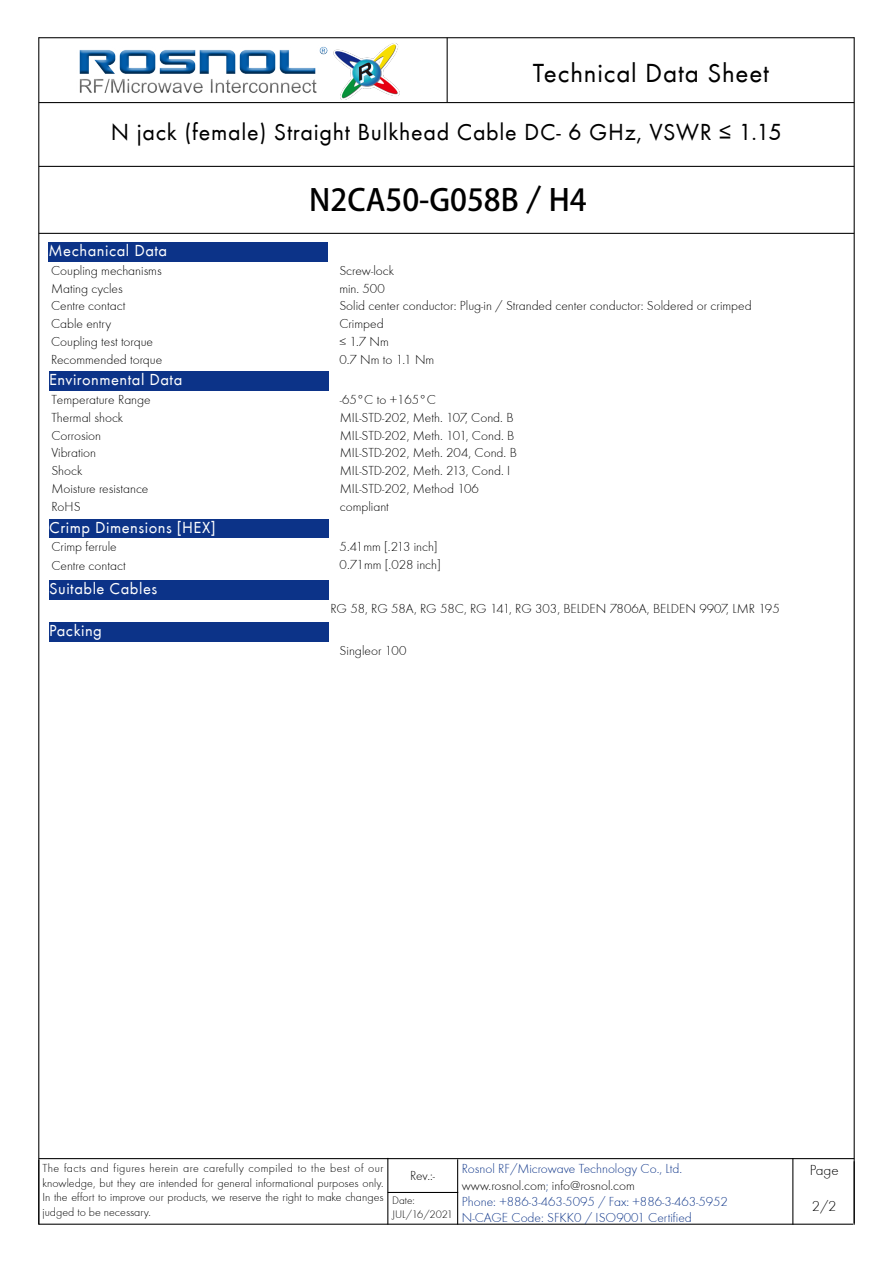
<style>
.page{position:relative;width:893px;height:1263px;background:#fff}
.page>*{position:absolute;margin:0;border:0;box-sizing:border-box;transform-origin:0 0}
.t1{font:700 30px "Adobe Fan Heiti Std";color:#000}
.t2{font:27px "Futura T";letter-spacing:.03em;color:#000}
.t3{font:24px "Futura T";letter-spacing:.03em;color:#000}
.t4{font:16.5px "Futura T";letter-spacing:.03em;color:#fff}
.t5{font:15px "Futura T Ligh";color:#000}
.t6{font:13.5px "Futura T Ligh";color:#000}
.t7{font:13.5px/16.2px "Futura T Ligh";color:#0c3388}
.t8{font:12px/14.4px "Futura T Ligh";color:#000;text-align:justify}
.t9{font:11.25px/13.5px "Futura T Ligh";color:#000}
.s1{color:#000}
</style>
<div class="page">
<hr style="left:38px;top:1160px;width:1px;height:65px;background:#000">
<hr style="left:39px;top:37px;width:815px;height:1px;background:#000">
<hr style="left:39px;top:1158px;width:815px;height:1px;background:#000">
<hr style="left:38px;top:37px;width:1px;height:1187px;background:#000">
<hr style="left:854px;top:37px;width:1px;height:1186px;background:#000">
<hr style="left:39px;top:1224px;width:814px;height:1px;background:#000">
<hr style="left:854px;top:1161px;width:1px;height:64px;background:#000">
<hr style="left:792px;top:1158px;width:1px;height:67px;background:#000">
<hr style="left:387px;top:1158px;width:1px;height:66px;background:#000">
<hr style="left:388px;top:1192px;width:70px;height:1px;background:#000">
<hr style="left:457px;top:1159px;width:1px;height:65px;background:#000">
<hr style="left:39px;top:166px;width:815px;height:1px;background:#000">
<hr style="left:39px;top:102px;width:815px;height:1px;background:#000">
<hr style="left:447px;top:38px;width:1px;height:64px;background:#000">
<hr style="left:39px;top:233px;width:815px;height:1px;background:#000">
<img style="left:79px;top:43px;width:321px;height:57px">
<div style="left:49px;top:242px;width:279px;height:20px;background:#0c3388"></div>
<div style="left:49px;top:371px;width:279px;height:20px;background:#0c3388"></div>
<div style="left:49px;top:622px;width:279px;height:19px;background:#0c3388"></div>
<div style="left:49px;top:580px;width:279px;height:20px;background:#0c3388"></div>
<div style="left:49px;top:520px;width:279px;height:18px;background:#0c3388"></div>
<h2 class="t2" style="left:533px;top:58px;width:238px">Technical Data Sheet</h2>
<h3 class="t3" style="left:111px;top:119px;width:673px">N jack (female) Straight Bulkhead Cable DC- 6 GHz, VSWR ≤ 1.15</h3>
<h1 class="t1" style="left:309px;top:182px;width:279px">N2CA50-G058B／H4</h1>
<p class="t4" style="left:49px;top:241px;width:120px">Mechanical Data</p>
<p class="t6" style="left:51px;top:263px;width:112px">Coupling mechanisms</p>
<p class="t6" style="left:339px;top:263px;width:56px">Screw-lock</p>
<p class="t6" style="left:51px;top:281px;width:73px">Mating cycles</p>
<p class="t6" style="left:339px;top:281px;width:47px">min. 500</p>
<p class="t6" style="left:51px;top:299px;width:76px">Centre contact</p>
<p class="t6" style="left:339px;top:299px;width:414px">Solid center conductor: Plug-in / Stranded center conductor: Soldered or crimped</p>
<p class="t6" style="left:51px;top:316px;width:62px">Cable entry</p>
<p class="t6" style="left:339px;top:316px;width:46px">Crimped</p>
<p class="t6" style="left:51px;top:334px;width:104px">Coupling test torque</p>
<p class="t6" style="left:339px;top:334px;width:51px">≤ 1.7 Nm</p>
<p class="t6" style="left:51px;top:352px;width:113px">Recommended torque</p>
<p class="t6" style="left:339px;top:352px;width:96px">0.7 Nm to 1.1 Nm</p>
<p class="t4" style="left:49px;top:370px;width:135px">Environmental Data</p>
<p class="t6" style="left:51px;top:392px;width:101px">Temperature Range</p>
<p class="t6" style="left:340px;top:392px;width:97px">-65°C to +165°C</p>
<p class="t6" style="left:51px;top:410px;width:73px">Thermal shock</p>
<p class="t6" style="left:340px;top:410px;width:175px">MIL-STD-202, Meth. 107, Cond. B</p>
<p class="t6" style="left:51px;top:428px;width:51px">Corrosion</p>
<p class="t6" style="left:340px;top:428px;width:176px">MIL-STD-202, Meth. 101, Cond. B</p>
<p class="t6" style="left:51px;top:446px;width:46px">Vibration</p>
<p class="t6" style="left:340px;top:446px;width:179px">MIL-STD-202, Meth. 204, Cond. B</p>
<p class="t6" style="left:51px;top:463px;width:33px">Shock</p>
<p class="t6" style="left:340px;top:463px;width:172px">MIL-STD-202, Meth. 213, Cond. I</p>
<p class="t6" style="left:51px;top:481px;width:99px">Moisture resistance</p>
<p class="t6" style="left:340px;top:481px;width:140px">MIL-STD-202, Method 106</p>
<p class="t6" style="left:51px;top:499px;width:31px">RoHS</p>
<p class="t6" style="left:340px;top:499px;width:51px">compliant</p>
<p class="t4" style="left:49px;top:519px;width:168px">Crimp Dimensions [HEX]</p>
<p class="t6" style="left:51px;top:540px;width:67px">Crimp ferrule</p>
<p class="t6" style="left:340px;top:540px;width:100px">5.41mm [.213 inch]</p>
<p class="t6" style="left:51px;top:558px;width:76px">Centre contact</p>
<p class="t6" style="left:340px;top:557px;width:103px">0.71mm [.028 inch]</p>
<p class="t6" style="left:330px;top:602px;width:451px">RG 58, RG 58A, RG 58C, RG 141, RG 303, BELDEN 7806A, BELDEN 9907, LMR 195</p>
<p class="t4" style="left:49px;top:579px;width:109px">Suitable Cables</p>
<p class="t4" style="left:49px;top:621px;width:54px">Packing</p>
<p class="t6" style="left:340px;top:643px;width:68px">Singleor 100</p>
<p class="t8" style="left:43px;top:1161px;width:343px">The facts and figures herein are carefully compiled to the best of our knowledge, but they are intended for general informational purposes only.<br>In the effort to improve our products, we reserve the right to make changes judged to be necessary.</p>
<p class="t6" style="left:410px;top:1168px;width:26px">Rev.:-</p>
<p class="t9" style="left:392px;top:1194px;width:62px">Date:<br>JUL/16/2021</p>
<p class="t7" style="left:462px;top:1161px;width:268px">Rosnol RF/Microwave Technology Co., Ltd. <span class="s1">www.rosnol.com</span>; <span class="s1">info@rosnol.com<br></span>Phone: +886-3-463-5095 / Fax: +886-3-463-5952<br>N-CAGE Code: SFKK0 / ISO9001 Certified</p>
<p class="t5" style="left:810px;top:1162px;width:30px">Page</p>
<p class="t5" style="left:812px;top:1198px;width:26px">2/2</p>
</div>
